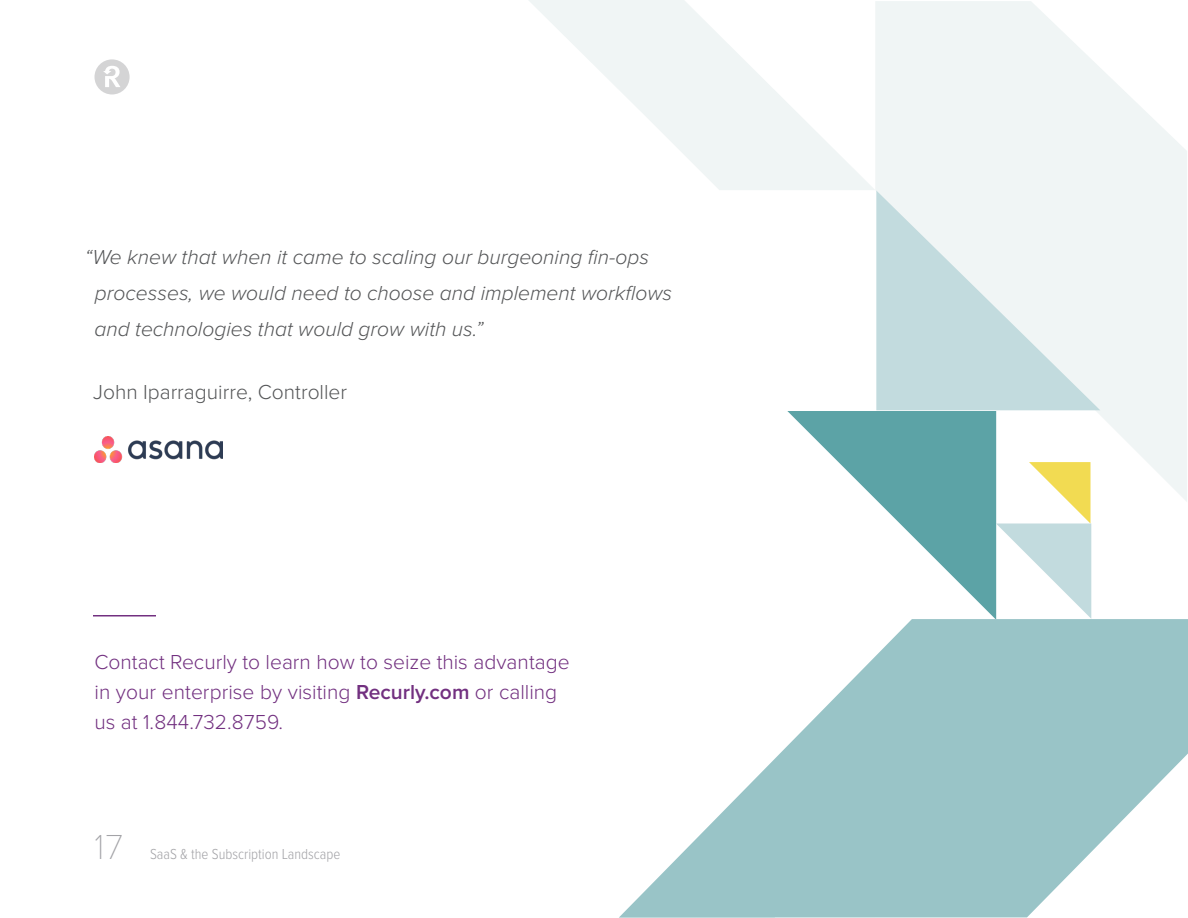
<style>
.page{position:relative;width:1188px;height:918px;background:#fff}
.page>*{position:absolute;margin:0;border:0;box-sizing:border-box;transform-origin:0 0}
.t1{font:100 36px "Proxima Nova T";color:#a3a3a7}
.Body_Copy__Large{font:italic 300 21px/36px "Proxima Nova";color:#545557}
.Body_Copy__Large-2{font:300 21px/30px "Proxima Nova";color:#723080}
.Body_Copy__Large-3{font:300 21px "Proxima Nova";color:#545557}
.Subhead__Regular{font:300 15px "Proxima Nova Cond";color:#a3a3a7}
.s1{font-weight:600}
</style>
<div class="page">
<img style="left:94px;top:437px;width:129px;height:26px">
<svg style="left:94px;top:59px;width:36px;height:35px"></svg>
<svg style="left:529px;top:0;width:346px;height:190px"></svg>
<svg style="left:875px;top:1px;width:312px;height:500px;fill:#f0f5f5"></svg>
<svg style="left:787px;top:411px;width:209px;height:208px"></svg>
<svg style="left:996px;top:462px;width:95px;height:157px"></svg>
<svg style="left:619px;top:619px;width:569px;height:299px;fill:#99c4c7"></svg>
<svg style="left:876px;top:190px;width:224px;height:220px"></svg>
<hr style="left:93px;top:615px;width:63px;height:1px;background:#723080">
<p class="Body_Copy__Large" style="left:95px;top:239px;width:579px;text-indent:-10px">“We knew that when it came to scaling our burgeoning fin-ops processes, we would need to choose and implement workflows and technologies that would grow with us.”</p>
<p class="Body_Copy__Large-3" style="left:93px;top:380px;width:256px">John Iparraguirre, Controller</p>
<p class="Body_Copy__Large-2" style="left:94px;top:647px;width:477px">Contact Recurly to learn how to seize this advantage in your enterprise by visiting <span class="s1">Recurly.com</span> or calling us at 1.844.732.8759.</p>
<p class="t1" style="left:94px;top:827px;width:30px">17</p>
<p class="Subhead__Regular" style="left:150px;top:846px;width:192px">SaaS &amp; the Subscription Landscape</p>
</div>
